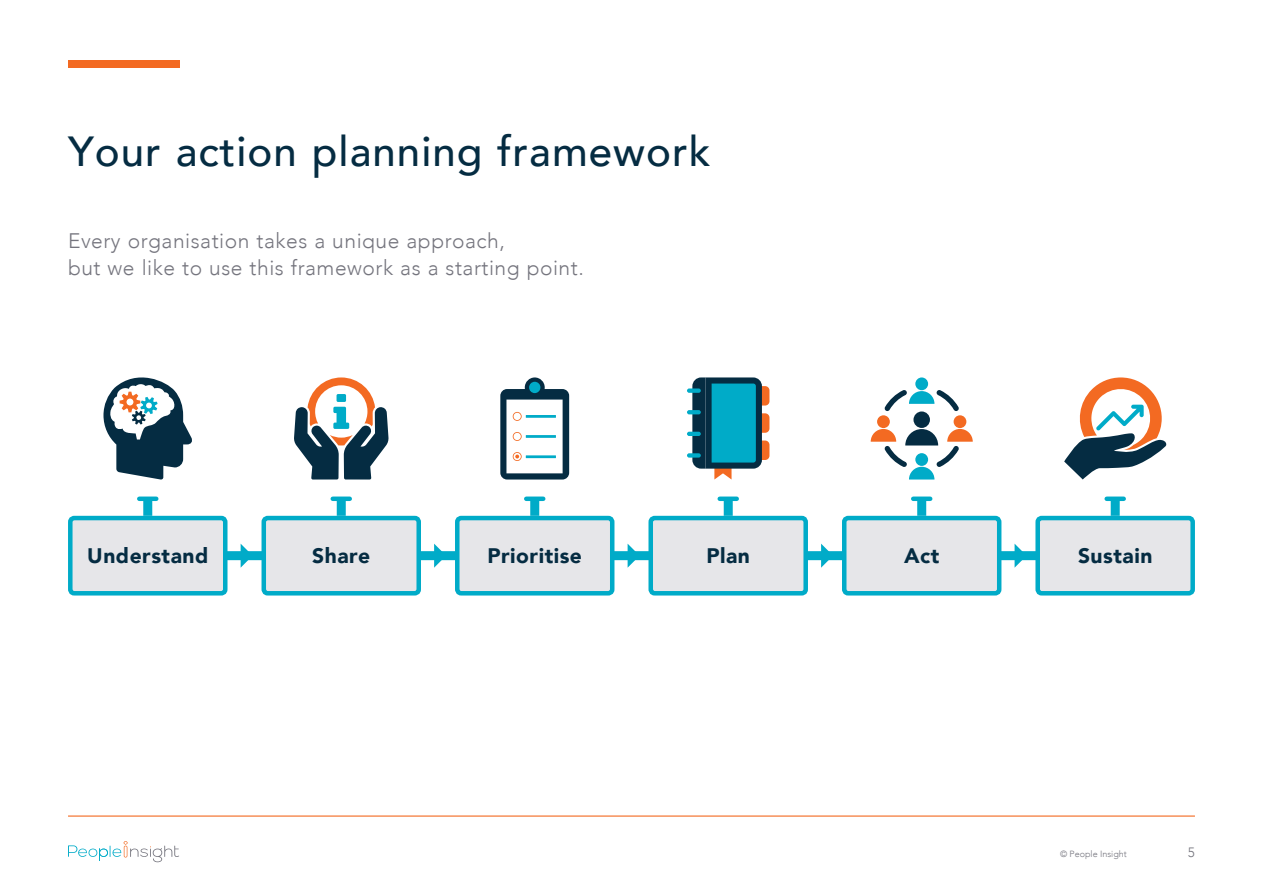
<style>
.page{position:relative;width:1263px;height:893px;background:#fff}
.page>*{position:absolute;margin:0;border:0;box-sizing:border-box;transform-origin:0 0}
.t1{font:500 42px "Avenir";letter-spacing:.025em;color:#052c42}
.t2{font:300 21px/27px "Avenir";letter-spacing:.025em;color:#75757e}
.t3{font:900 21px "Avenir";letter-spacing:.025em;color:#052c42}
.t4{font:300 13.5px "Avenir";color:#75757e}
.t5{font:300 9px "Avenir";color:#75757e}
</style>
<div class="page">
<svg style="left:68px;top:841px;width:111px;height:21px"></svg>
<hr style="left:68px;top:815px;width:1127px;height:2px;background:#f36a22">
<div style="left:68px;top:60px;width:111px;height:8px;background:#f36a22"></div>
<div style="left:143px;top:551px;width:972px;height:9px;background:#00abc8"></div>
<svg style="left:103px;top:377px;width:89px;height:103px"></svg>
<svg style="left:500px;top:389px;width:69px;height:90px"></svg>
<svg style="left:525px;top:377px;width:20px;height:20px"></svg>
<div style="left:529px;top:382px;width:11px;height:11px;background:#00abc8;border-radius:50%"></div>
<svg style="left:692px;top:377px;width:77px;height:102px"></svg>
<div style="left:687px;top:388px;width:14px;height:5px;background:#00abc8;border-radius:2px"></div>
<svg style="left:687px;top:410px;width:14px;height:4px"></svg>
<hr style="left:687px;top:432px;width:14px;height:4px;background:#00abc8;border-radius:2px">
<div style="left:687px;top:453px;width:14px;height:5px;background:#00abc8;border-radius:2px"></div>
<div style="left:913px;top:411px;width:17px;height:17px;background:#052c42;border-radius:50%"></div>
<div style="left:877px;top:415px;width:13px;height:13px;background:#f36a22;border-radius:50%"></div>
<div style="left:915px;top:377px;width:13px;height:13px;background:#00abc8;border-radius:50%"></div>
<div style="left:954px;top:415px;width:12px;height:13px;background:#f36a22;border-radius:50%"></div>
<svg style="left:871px;top:429px;width:102px;height:50px"></svg>
<svg style="left:884px;top:389px;width:75px;height:22px"></svg>
<svg style="left:1064px;top:377px;width:103px;height:102px"></svg>
<svg style="left:294px;top:377px;width:95px;height:102px"></svg>
<div style="left:70px;top:518px;width:155px;height:75px;background:#e6e6e9;border-radius:4px"></div>
<div style="left:68px;top:516px;width:159px;height:79px;border:5px solid #00abc8;border-radius:4px"></div>
<div style="left:143px;top:499px;width:9px;height:17px;background:#00abc8"></div>
<div style="left:264px;top:518px;width:155px;height:75px;background:#e6e6e9;border-radius:4px"></div>
<div style="left:261px;top:516px;width:160px;height:79px;border:5px solid #00abc8;border-radius:4px"></div>
<div style="left:337px;top:499px;width:9px;height:17px;background:#00abc8"></div>
<div style="left:457px;top:518px;width:155px;height:75px;background:#e6e6e9;border-radius:4px"></div>
<div style="left:455px;top:516px;width:159px;height:79px;border:5px solid #00abc8;border-radius:4px"></div>
<div style="left:530px;top:499px;width:9px;height:17px;background:#00abc8"></div>
<div style="left:651px;top:518px;width:155px;height:75px;background:#e6e6e9;border-radius:4px"></div>
<div style="left:648px;top:516px;width:160px;height:79px;border:5px solid #00abc8;border-radius:4px"></div>
<div style="left:724px;top:499px;width:9px;height:17px;background:#00abc8"></div>
<div style="left:844px;top:518px;width:155px;height:75px;background:#e6e6e9;border-radius:4px"></div>
<div style="left:842px;top:516px;width:159px;height:79px;border:5px solid #00abc8;border-radius:4px"></div>
<div style="left:917px;top:499px;width:9px;height:17px;background:#00abc8"></div>
<div style="left:1038px;top:518px;width:155px;height:75px;background:#e6e6e9;border-radius:4px"></div>
<div style="left:1035px;top:516px;width:160px;height:79px;border:5px solid #00abc8;border-radius:4px"></div>
<div style="left:1111px;top:499px;width:9px;height:17px;background:#00abc8"></div>
<div style="left:333px;top:496px;width:17px;height:5px;background:#00abc8"></div>
<div style="left:139px;top:496px;width:17px;height:5px;background:#00abc8"></div>
<div style="left:720px;top:496px;width:17px;height:5px;background:#00abc8"></div>
<div style="left:526px;top:496px;width:17px;height:5px;background:#00abc8"></div>
<div style="left:1107px;top:496px;width:17px;height:5px;background:#00abc8"></div>
<div style="left:913px;top:496px;width:17px;height:5px;background:#00abc8"></div>
<svg style="left:241px;top:544px;width:12px;height:24px"></svg>
<svg style="left:434px;top:544px;width:12px;height:24px"></svg>
<svg style="left:628px;top:544px;width:12px;height:24px"></svg>
<svg style="left:821px;top:544px;width:12px;height:24px"></svg>
<svg style="left:1014px;top:544px;width:12px;height:24px"></svg>
<h1 class="t1" style="left:68px;top:134px;width:644px">Your action planning framework</h1>
<p class="t2" style="left:68px;top:229px;width:517px">Every organisation takes a unique approach,<br>but we like to use this framework as a starting point.</p>
<p class="t3" style="left:87px;top:547px;width:123px">Understand</p>
<p class="t3" style="left:312px;top:547px;width:60px">Share</p>
<p class="t3" style="left:487px;top:547px;width:96px">Prioritise</p>
<p class="t3" style="left:706px;top:547px;width:45px">Plan</p>
<p class="t3" style="left:904px;top:547px;width:37px">Act</p>
<p class="t3" style="left:1078px;top:547px;width:76px">Sustain</p>
<p class="t5" style="left:1060px;top:850px;width:68px">© People Insight</p>
<p class="t4" style="left:1188px;top:847px;width:9px">5</p>
</div>
